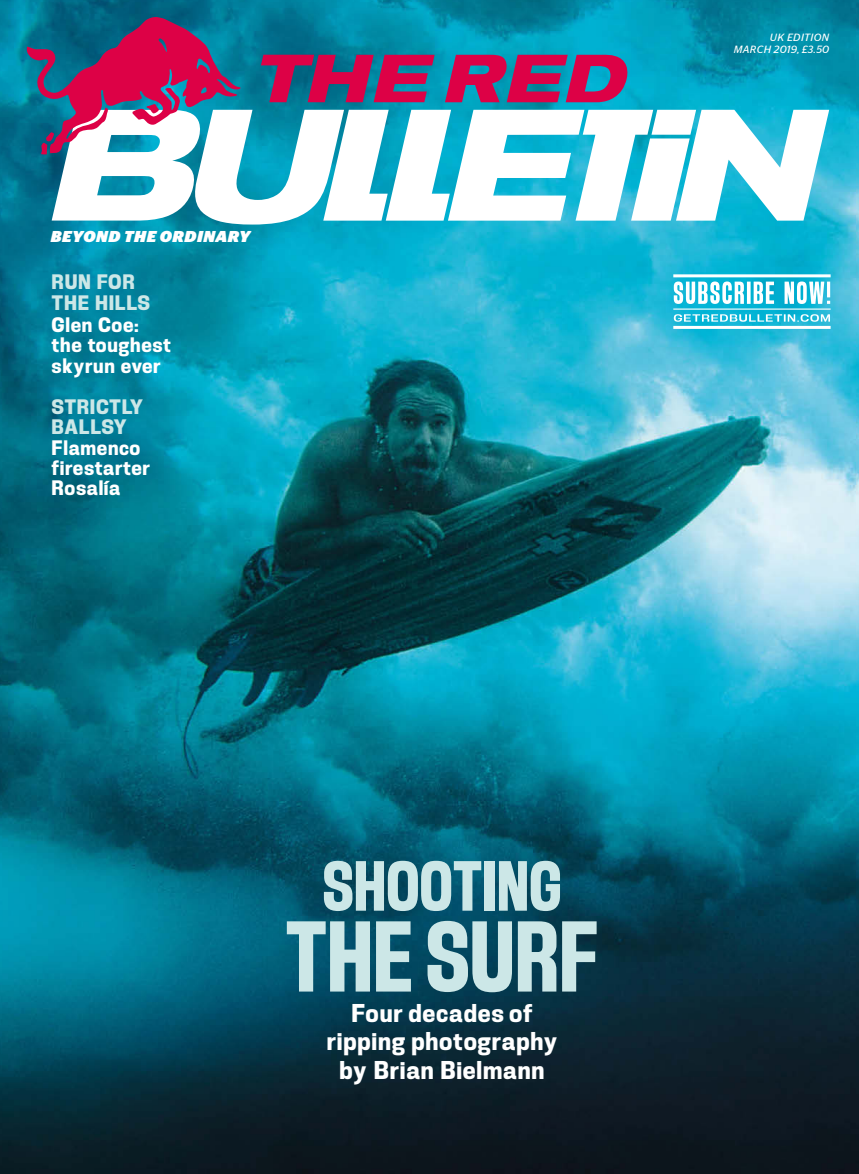
<style>
.page{position:relative;width:859px;height:1174px;background:#fff}
.page>*{position:absolute;margin:0;border:0;box-sizing:border-box;transform-origin:0 0}
.t1{font:700 condensed 100.5px "Bullit 10";color:#cce7e7}
.t2{font:700 condensed 70.95px "Bullit 10";color:#cce7e7}
.t3{font:700 25.8px/28.3px "Bullit 10";letter-spacing:.03em;color:#fff;text-align:center}
.t4{font:700 21px/20.2px "Bullit 10";letter-spacing:.03em;color:#fff}
.t5{font:700 21px/20.2px "Bullit 10";letter-spacing:.03em;color:#cce7e7}
.t6{font:italic 900 15.75px "Stag Sans";letter-spacing:.035em;color:#fff}
.t7{font:italic 10.5px/11.2px "Stag Sans";letter-spacing:.025em;color:#fff;text-align:right}
</style>
<div class="page">
<img style="left:0;top:0;width:859px;height:1174px">
<svg style="left:27px;top:17px;width:802px;height:207px"></svg>
<svg style="left:674px;top:281px;width:156px;height:23px"></svg>
<svg style="left:674px;top:314px;width:156px;height:8px"></svg>
<hr style="left:673px;top:274px;width:158px;height:3px;background:#fff">
<hr style="left:673px;top:308px;width:158px;height:2px;background:#fff">
<hr style="left:673px;top:326px;width:158px;height:3px;background:#fff">
<p class="t6" style="left:51px;top:227px;width:201px">BEYOND THE ORDINARY</p>
<p class="t5" style="left:52px;top:272px;width:100px">RUN FOR<br>THE HILLS</p>
<p class="t4" style="left:52px;top:315px;width:121px">Glen Coe: the toughest skyrun ever</p>
<p class="t5" style="left:52px;top:397px;width:93px">STRICTLY<br>BALLSY</p>
<p class="t4" style="left:52px;top:437px;width:100px">Flamenco firestarter<br>Rosalía</p>
<p class="t7" style="left:734px;top:32px;width:97px">UK EDITION<br>MARCH 2019, £3.50</p>
<h2 class="t2" style="left:322px;top:847px;width:241px">SHOOTING</h2>
<h1 class="t1" style="left:285px;top:901px;width:315px">THE SURF</h1>
<p class="t3" style="left:327px;top:999px;width:232px">Four decades of ripping photography by Brian Bielmann</p>
</div>
